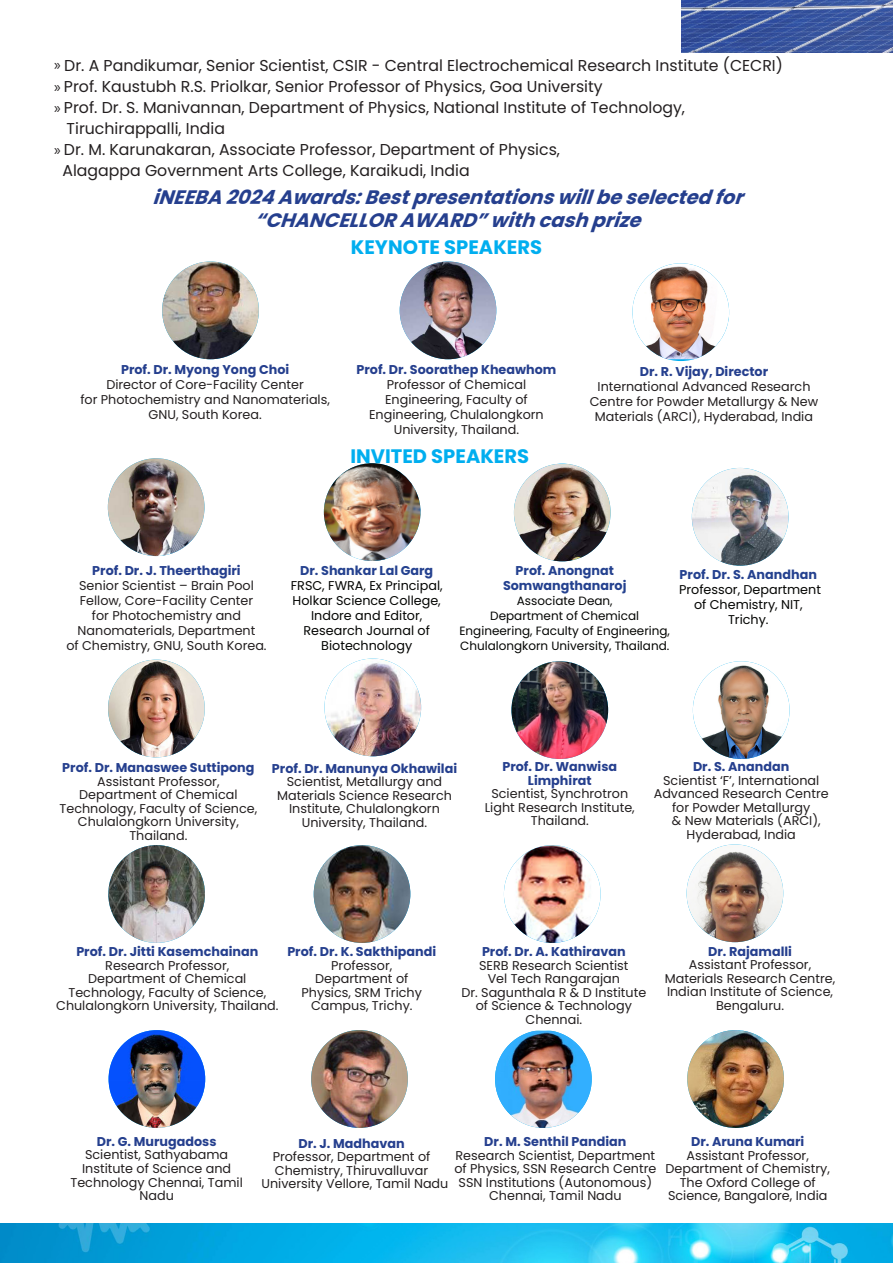
<style>
.page{position:relative;width:893px;height:1263px;background:#fff}
.page>*{position:absolute;margin:0;border:0;box-sizing:border-box;transform-origin:0 0}
.t1{font:italic 700 19.5px/23.4px "Poppins";color:#253f8e;text-align:center}
.t2{font:700 19.5px "Poppins";color:#00aeef}
.t3{font:15.75px/21px "Poppins";color:#231f20}
.t4{font:12.75px/13.5px "Poppins";color:#231f20;text-align:center}
.t5{font:12.75px/15px "Poppins";color:#040503;text-align:center}
.t6{font:700 12.75px "Poppins";color:#253f8e}
.t7{font:700 12.75px "Poppins";color:#24418f}
.t8{font:12px/15px "Poppins";color:#040503;text-align:center}
.s1{font-family:"Myriad Pro"}
.s2{font-weight:700;color:#253f8e}
</style>
<div class="page">
<img style="left:0;top:1223px;width:893px;height:40px">
<img style="left:681px;top:0;width:212px;height:52px">
<svg style="left:891px;top:0;width:2px;height:24px"></svg>
<img style="left:162px;top:261px;width:97px;height:98px">
<img style="left:511px;top:661px;width:97px;height:98px">
<img style="left:693px;top:661px;width:96px;height:98px">
<img style="left:514px;top:464px;width:97px;height:97px">
<img style="left:692px;top:468px;width:96px;height:98px">
<img style="left:324px;top:463px;width:97px;height:98px">
<img style="left:314px;top:845px;width:96px;height:98px">
<img style="left:311px;top:1030px;width:97px;height:98px">
<img style="left:400px;top:261px;width:96px;height:98px">
<img style="left:324px;top:658px;width:97px;height:98px">
<img style="left:687px;top:844px;width:96px;height:98px">
<img style="left:687px;top:1030px;width:97px;height:98px">
<img style="left:108px;top:458px;width:97px;height:98px">
<img style="left:108px;top:845px;width:97px;height:98px">
<img style="left:109px;top:1030px;width:96px;height:98px">
<img style="left:108px;top:660px;width:97px;height:97px">
<img style="left:504px;top:845px;width:97px;height:98px">
<img style="left:495px;top:1030px;width:97px;height:98px">
<img style="left:632px;top:263px;width:97px;height:96px">
<p class="t3" style="left:54px;top:55px;width:730px"><span class="s1">»</span> Dr. A Pandikumar, Senior Scientist, CSIR - Central Electrochemical Research Institute (CECRI)</p>
<p class="t3" style="left:54px;top:76px;width:550px"><span class="s1">»</span> Prof. Kaustubh R.S. Priolkar, Senior Professor of Physics, Goa University</p>
<p class="t3" style="left:67px;top:97px;width:620px;text-indent:-13px"><span class="s1">»</span> Prof. Dr. S. Manivannan, Department of Physics, National Institute of Technology,<br>Tiruchirappalli, India</p>
<p class="t3" style="left:54px;top:139px;width:507px"><span class="s1">»</span> Dr. M. Karunakaran, Associate Professor, Department of Physics,</p>
<p class="t3" style="left:62px;top:160px;width:409px">Alagappa Government Arts College, Karaikudi, India</p>
<p class="t1" style="left:152px;top:186px;width:602px">iNEEBA2024Awards:Bestpresentationswillbeselectedfor “CHANCELLORAWARD”withcashprize</p>
<p class="t2" style="left:351px;top:236px;width:193px">KEYNOTE SPEAKERS</p>
<p class="t4" style="left:80px;top:362px;width:251px;line-height:15px"><span class="s2">Prof. Dr. Myong Yong Choi<br></span>Director of Core-Facility Center<br>for Photochemistry and Nanomaterials,<br>GNU, South Korea.</p>
<p class="t6" style="left:356px;top:363px;width:201px">Prof. Dr. Soorathep Kheawhom</p>
<p class="t4" style="left:369px;top:377px;width:176px;line-height:15px">Professor of Chemical<br>Engineering, Faculty of<br>Engineering, Chulalongkorn<br>University, Thailand.</p>
<p class="t2" style="left:350px;top:444px;width:180px">INVITED SPEAKERS</p>
<p class="t6" style="left:640px;top:364px;width:130px">Dr. R. Vijay, Director</p>
<p class="t4" style="left:590px;top:379px;width:230px;line-height:15px">International Advanced Research<br>Centre for Powder Metallurgy &amp; New<br>Materials (ARCI), Hyderabad, India</p>
<p class="t4" style="left:66px;top:563px;width:202px;line-height:15px"><span class="s2">Prof. Dr. J. Theerthagiri<br></span>Senior Scientist – Brain Pool<br>Fellow, Core-Facility Center<br>for Photochemistry and<br>Nanomaterials, Department<br>of Chemistry, GNU, South Korea.</p>
<p class="t7" style="left:300px;top:563px;width:135px">Dr. Shankar Lal Garg</p>
<p class="t5" style="left:291px;top:578px;width:153px">FRSC, FWRA, Ex Principal,<br>Holkar Science College,<br>Indore and Editor,<br>Research Journal of<br>Biotechnology</p>
<p class="t7" style="left:516px;top:563px;width:100px">Prof. Anongnat</p>
<p class="t7" style="left:503px;top:578px;width:125px">Somwangthanaroj</p>
<p class="t8" style="left:459px;top:593px;width:212px">Associate Dean,<br>Department of Chemical<br>Engineering, Faculty of Engineering,<br>Chulalongkorn University, Thailand.</p>
<p class="t7" style="left:680px;top:567px;width:139px">Prof. Dr. S. Anandhan</p>
<p class="t5" style="left:679px;top:582px;width:143px">Professor, Department of Chemistry, NIT,<br>Trichy.</p>
<p class="t6" style="left:62px;top:761px;width:194px">Prof. Dr. Manaswee Suttipong</p>
<p class="t4" style="left:60px;top:775px;width:199px">Assistant Professor,<br>Department of Chemical<br>Technology, Faculty of Science,<br>Chulalongkorn University,<br>Thailand.</p>
<p class="t6" style="left:272px;top:761px;width:187px">Prof. Dr. Manunya Okhawilai</p>
<p class="t4" style="left:277px;top:775px;width:176px">Scientist, Metallurgy and<br>Materials Science Research<br>Institute, Chulalongkorn<br>University, Thailand.</p>
<p class="t4" style="left:485px;top:760px;width:151px"><span class="s2">Prof. Dr. Wanwisa<br>Limphirat<br></span>Scientist, Synchrotron<br>Light Research Institute,<br>Thailand.</p>
<p class="t4" style="left:654px;top:760px;width:176px"><span class="s2">Dr. S. Anandan<br></span>Scientist ‘F’, International<br>Advanced Research Centre for Powder Metallurgy</p>
<p class="t4" style="left:686px;top:814px;width:136px;text-align:left;text-indent:-15px">&amp; New Materials (ARCI),<br>Hyderabad, India</p>
<p class="t4" style="left:56px;top:945px;width:224px"><span class="s2">Prof. Dr. Jitti Kasemchainan<br></span>Research Professor,<br>Department of Chemical<br>Technology, Faculty of Science,<br>Chulalongkorn University, Thailand.</p>
<p class="t4" style="left:287px;top:945px;width:150px"><span class="s2">Prof. Dr. K. Sakthipandi<br></span>Professor,<br>Department of</p>
<p class="t4" style="left:302px;top:986px;width:122px">Physics, SRM Trichy<br>Campus, Trichy.</p>
<p class="t4" style="left:461px;top:945px;width:186px"><span class="s2">Prof. Dr. A. Kathiravan<br></span>SERB Research Scientist<br>Vel Tech Rangarajan<br>Dr. Sagunthala R &amp; D Institute</p>
<p class="t4" style="left:476px;top:999px;width:158px">of Science &amp; Technology<br>Chennai.</p>
<p class="t4" style="left:689px;top:944px;width:124px"><span class="s2">Dr. Rajamalli<br></span>Assistant Professor,</p>
<p class="t4" style="left:665px;top:971px;width:172px">Materials Research Centre,<br>Indian Institute of Science,<br>Bengaluru.</p>
<p class="t4" style="left:70px;top:1135px;width:174px"><span class="s2">Dr. G. Murugadoss<br></span>Scientist, Sathyabama<br>Institute of Science and<br>Technology Chennai, Tamil<br>Nadu</p>
<p class="t4" style="left:454px;top:1135px;width:204px"><span class="s2">Dr. M. Senthil Pandian<br></span>Research Scientist, Department of Physics, SSN Research Centre<br>SSN Institutions (Autonomous)<br>Chennai, Tamil Nadu</p>
<p class="t4" style="left:273px;top:1136px;width:159px"><span class="s2">Dr. J. Madhavan<br></span>Professor, Department of<br>Chemistry, Thiruvalluvar</p>
<p class="t4" style="left:261px;top:1177px;width:188px">University Vellore, Tamil Nadu</p>
<p class="t4" style="left:665px;top:1135px;width:166px"><span class="s2">Dr. Aruna Kumari<br></span>Assistant Professor,<br>Department of Chemistry,</p>
<p class="t4" style="left:668px;top:1175px;width:161px">The Oxford College of<br>Science, Bangalore, India</p>
</div>
